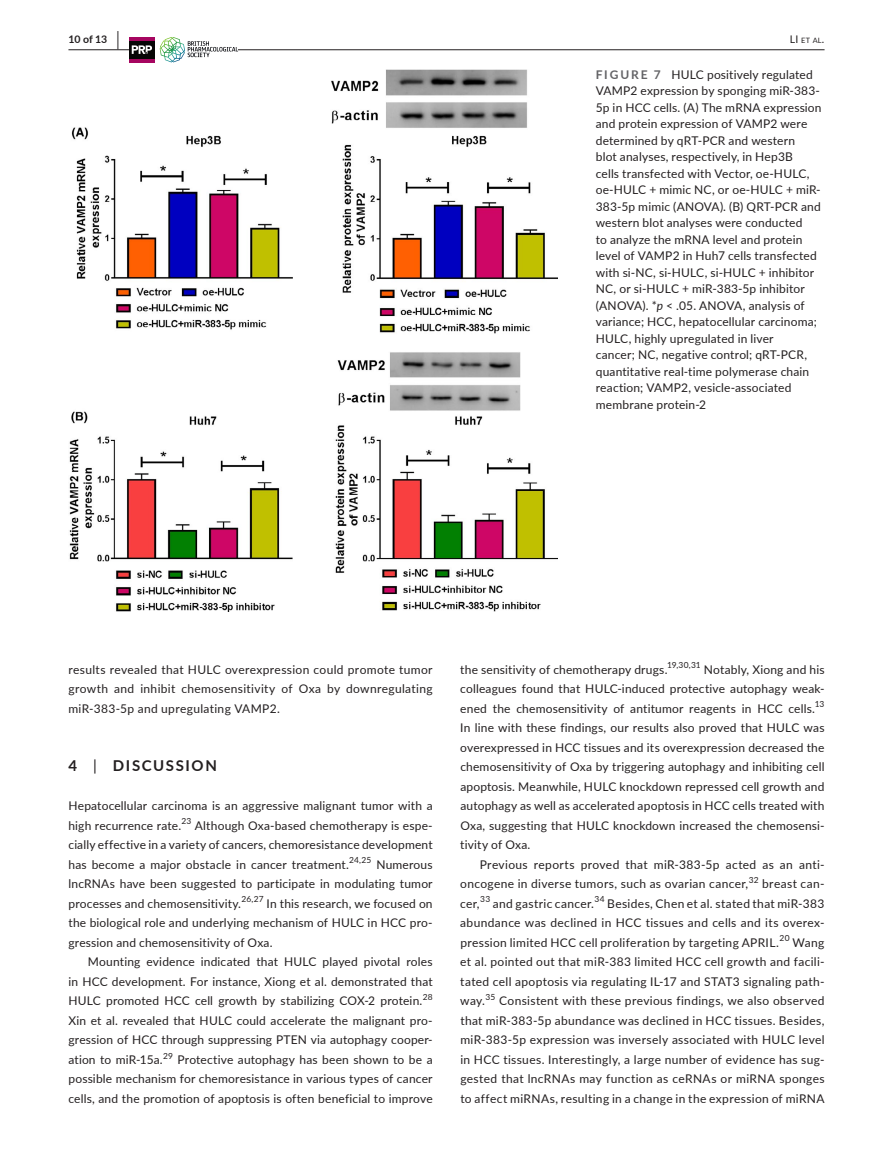
<style>
.page{position:relative;width:893px;height:1174px;background:#fff}
.page>*{position:absolute;margin:0;border:0;box-sizing:border-box;transform-origin:0 0}
.t1{font:700 15px "Lato";letter-spacing:.11em;color:#231f20}
.t2{font:12px/19.5px "Lato";letter-spacing:.015em;color:#231f20;text-align:justify}
.t3{font:700 10.5px "Lato";color:#231f20}
.t4{font:8.4px "Lato";letter-spacing:.01em;color:#231f20}
.t5{font:7.35px "Lato";color:#231f20}
.s1{font-size:19.5px}
.s2{font-size:10.5px}
.s3{font-weight:700;color:#636366}
.s4{font-style:italic}
.s5{font-weight:400}
</style>
<div class="page">
<hr style="left:68px;top:49px;width:756px;height:1px;background:#231f20">
<div style="left:129px;top:37px;width:109px;height:25px;background:#fff"></div>
<div style="left:129px;top:37px;width:26px;height:25px;background:#070606"></div>
<hr style="left:129px;top:37px;width:26px;height:3px;background:#a60660">
<hr style="left:129px;top:59px;width:26px;height:3px;background:#a60660">
<svg style="left:132px;top:45px;width:20px;height:9px"></svg>
<svg style="left:160px;top:37px;width:78px;height:25px"></svg>
<img style="left:69px;top:69px;width:488px;height:543px">
<p class="t3" style="left:68px;top:31px;width:52px">10 of 13 <span class="s1">|</span></p>
<p class="t5" style="left:790px;top:35px;width:36px"><span class="s2">LI</span> et al<span class="s2">.</span></p>
<p class="t2" style="left:596px;top:66px;width:227px;line-height:16.5px;text-align:left"><span class="s3">FIGURE 7</span> HULC positively regulated VAMP2 expression by sponging miR-383- 5p in HCC cells. (A) The mRNA expression and protein expression of VAMP2 were determined by qRT-PCR and western<br>blot analyses, respectively, in Hep3B<br>cells transfected with Vector, oe-HULC, oe-HULC + mimic NC, or oe-HULC + miR-383-5p mimic (ANOVA). (B) QRT-PCR and western blot analyses were conducted<br>to analyze the mRNA level and protein level of VAMP2 in Huh7 cells transfected with si-NC, si-HULC, si-HULC + inhibitor NC, or si-HULC + miR-383-5p inhibitor (ANOVA). *<span class="s4">p</span> &lt; .05. ANOVA, analysis of variance; HCC, hepatocellular carcinoma; HULC, highly upregulated in liver<br>cancer; NC, negative control; qRT-PCR, quantitative real-time polymerase chain reaction; VAMP2, vesicle-associated membrane protein-2</p>
<p class="t2" style="left:68px;top:659px;width:366px">results revealed that HULC overexpression could promote tumor growth and inhibit chemosensitivity of Oxa by downregulating miR-383-5p and upregulating VAMP2.</p>
<p class="t1" style="left:68px;top:755px;width:150px">4 <span class="s5">|</span> DISCUSSION</p>
<p class="t2" style="left:68px;top:795px;width:366px">Hepatocellular carcinoma is an aggressive malignant tumor with a high recurrence rate.</p>
<p class="t4" style="left:182px;top:815px;width:11px">23</p>
<p class="t2" style="left:68px;top:815px;width:366px;text-indent:126px">Although Oxa-based chemotherapy is espe&shy;cially effective in a variety of cancers, chemoresistance development has become a major obstacle in cancer treatment.</p>
<p class="t4" style="left:349px;top:854px;width:24px">24,25</p>
<p class="t2" style="left:68px;top:854px;width:366px;text-indent:308px">Numerous lncRNAs have been suggested to participate in modulating tumor processes and chemosensitivity.</p>
<p class="t4" style="left:242px;top:893px;width:24px">26,27</p>
<p class="t2" style="left:68px;top:893px;width:366px;text-indent:198px">In this research, we focused on the biological role and underlying mechanism of HULC in HCC pro&shy;gression and chemosensitivity of Oxa.</p>
<p class="t2" style="left:68px;top:951px;width:366px;text-indent:20px">Mounting evidence indicated that HULC played pivotal roles in HCC development. For instance, Xiong et al. demonstrated that HULC promoted HCC cell growth by stabilizing COX-2 protein.</p>
<p class="t4" style="left:423px;top:991px;width:11px">28</p>
<p class="t2" style="left:68px;top:1010px;width:366px">Xin et al. revealed that HULC could accelerate the malignant pro&shy;gression of HCC through suppressing PTEN via autophagy cooper&shy;ation to miR-15a.<sup>29</sup> Protective autophagy has been shown to be a possible mechanism for chemoresistance in various types of cancer cells, and the promotion of apoptosis is often beneficial to improve</p>
<p class="t2" style="left:460px;top:659px;width:209px">the sensitivity of chemotherapy drugs.</p>
<p class="t4" style="left:667px;top:659px;width:35px">19,30,31</p>
<p class="t2" style="left:460px;top:659px;width:366px;text-indent:244px">Notably, Xiong and his colleagues found that HULC-induced protective autophagy weak&shy;ened the chemosensitivity of antitumor reagents in HCC cells.</p>
<p class="t4" style="left:815px;top:698px;width:11px">13</p>
<p class="t2" style="left:460px;top:717px;width:366px">In line with these findings, our results also proved that HULC was overexpressed in HCC tissues and its overexpression decreased the chemosensitivity of Oxa by triggering autophagy and inhibiting cell apoptosis. Meanwhile, HULC knockdown repressed cell growth and autophagy as well as accelerated apoptosis in HCC cells treated with Oxa, suggesting that HULC knockdown increased the chemosensi&shy;tivity of Oxa.</p>
<p class="t2" style="left:460px;top:854px;width:366px;text-indent:19px">Previous reports proved that miR-383-5p acted as an anti&shy;oncogene in diverse tumors, such as ovarian cancer,<sup>32</sup> breast can&shy;cer,</p>
<p class="t4" style="left:480px;top:893px;width:12px">33</p>
<p class="t2" style="left:493px;top:893px;width:103px">and gastric cancer.</p>
<p class="t4" style="left:595px;top:893px;width:12px">34</p>
<p class="t2" style="left:460px;top:893px;width:366px;text-indent:147px">Besides, Chen et al. stated that miR-383 abundance was declined in HCC tissues and cells and its overex&shy;pression limited HCC cell proliferation by targeting APRIL.</p>
<p class="t4" style="left:780px;top:932px;width:12px">20</p>
<p class="t2" style="left:460px;top:932px;width:366px;text-indent:332px">Wang et al. pointed out that miR-383 limited HCC cell growth and facili&shy;tated cell apoptosis via regulating IL-17 and STAT3 signaling path&shy;way.<sup>35</sup> Consistent with these previous findings, we also observed that miR-383-5p abundance was declined in HCC tissues. Besides, miR-383-5p expression was inversely associated with HULC level in HCC tissues. Interestingly, a large number of evidence has sug&shy;gested that lncRNAs may function as ceRNAs or miRNA sponges to affect miRNAs, resulting in a change in the expression of miRNA</p>
</div>
